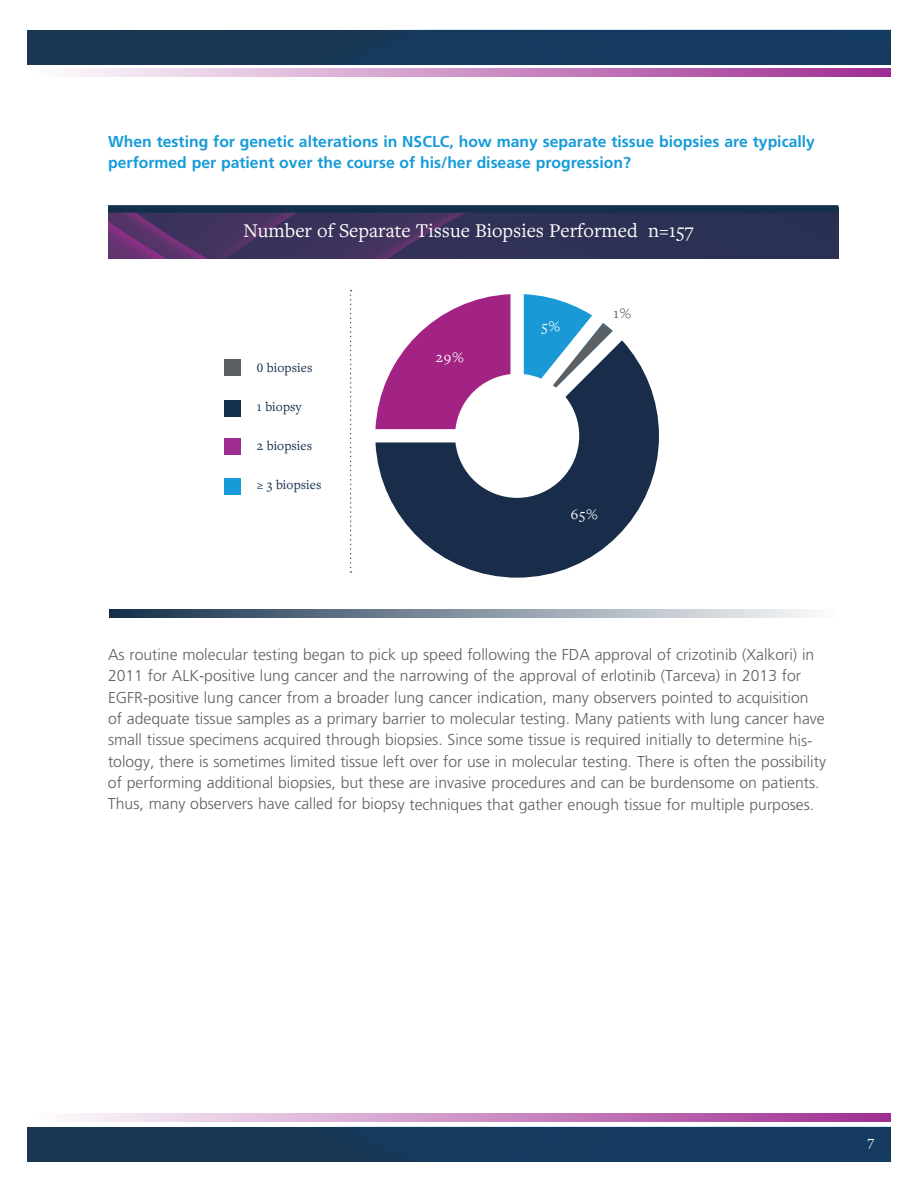
<style>
.page{position:relative;width:918px;height:1188px;background:#fff}
.page>*{position:absolute;margin:0;border:0;box-sizing:border-box;transform-origin:0 0}
.t1{font:20.25px "Freight Text Pro";color:#fff}
.t2{font:300 15.75px/21.3px "Frutiger LT Std";color:#5c6065}
.t3{font:700 15.75px/21.3px "Frutiger LT Std";color:#169bd8}
.t4{font:15px "Freight Text Pro";color:#fff}
.t5{font:15px "Freight Text Pro";color:#5c6065}
.t6{font:13.5px "Freight Text Pro";letter-spacing:.005em;color:#142f4b}
.s1{font-family:"Minion Pro"}
</style>
<div class="page">
<img style="left:27px;top:1127px;width:864px;height:35px">
<svg style="left:72px;top:1114px;width:819px;height:8px"></svg>
<img style="left:27px;top:30px;width:864px;height:35px">
<svg style="left:72px;top:69px;width:819px;height:8px"></svg>
<img style="left:108px;top:207px;width:731px;height:52px">
<div style="left:108px;top:205px;width:730px;height:8px;background:#142f4b"></div>
<svg style="left:109px;top:609px;width:704px;height:8px"></svg>
<div style="left:225px;top:401px;width:16px;height:16px;background:#142f4b"></div>
<div style="left:225px;top:360px;width:16px;height:16px;background:#5c6065"></div>
<svg style="left:350px;top:290px;width:2px;height:283px"></svg>
<svg style="left:412px;top:294px;width:99px;height:46px"></svg>
<svg style="left:375px;top:340px;width:284px;height:238px"></svg>
<svg style="left:524px;top:294px;width:89px;height:99px"></svg>
<div style="left:225px;top:439px;width:16px;height:16px;background:#9f2c91"></div>
<div style="left:225px;top:478px;width:16px;height:17px;background:#169bd8"></div>
<p class="t3" style="left:108px;top:131px;width:708px">When testing for genetic alterations in NSCLC, how many separate tissue biopsies are typically performed per patient over the course of his/her disease progression?</p>
<p class="t1" style="left:243px;top:217px;width:452px">Number of Separate Tissue Biopsies Performed n=157</p>
<p class="t6" style="left:257px;top:358px;width:57px"><span class="s1">0</span> biopsies</p>
<p class="t6" style="left:257px;top:397px;width:46px">1 biopsy</p>
<p class="t6" style="left:257px;top:436px;width:57px">2 biopsies</p>
<p class="t6" style="left:257px;top:475px;width:66px">≥ 3 biopsies</p>
<p class="t4" style="left:436px;top:348px;width:29px">29%</p>
<p class="t4" style="left:542px;top:316px;width:20px">5%</p>
<p class="t5" style="left:613px;top:303px;width:19px">1%</p>
<p class="t4" style="left:571px;top:504px;width:29px">65%</p>
<p class="t2" style="left:108px;top:644px;width:720px">As routine molecular testing began to pick up speed following the FDA approval of crizotinib (Xalkori) in 2011 for ALK-positive lung cancer and the narrowing of the approval of erlotinib (Tarceva) in 2013 for EGFR-positive lung cancer from a broader lung cancer indication, many observers pointed to acquisition of adequate tissue samples as a primary barrier to molecular testing. Many patients with lung cancer have small tissue specimens acquired through biopsies. Since some tissue is required initially to determine his&shy;tology, there is sometimes limited tissue left over for use in molecular testing. There is often the possibility of performing additional biopsies, but these are invasive procedures and can be burdensome on patients.<br>Thus, many observers have called for biopsy techniques that gather enough tissue for multiple purposes.</p>
<p class="t4" style="left:868px;top:1132px;width:8px">7</p>
</div>
